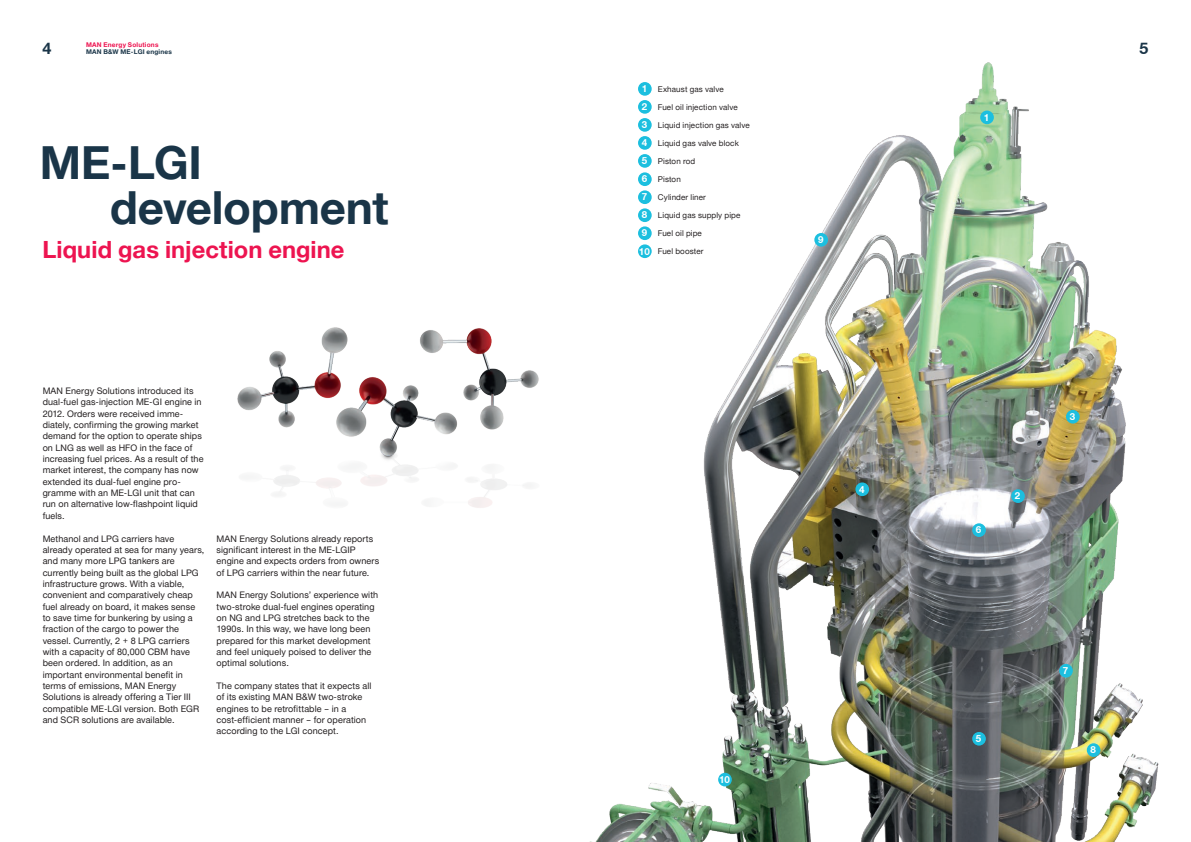
<style>
.page{position:relative;width:1191px;height:842px;background:#fff}
.page>*{position:absolute;margin:0;border:0;box-sizing:border-box;transform-origin:0 0}
.t1{font:700 45.6px/45.4px "Man Global";letter-spacing:-.005em;color:#1a3548}
.t2{font:700 23.7px "Man Global";letter-spacing:.005em;color:#ed1450}
.t3{font:700 16px "Man Global";color:#1a3548}
.t4{font:700 9.8px "Man Global";color:#fff}
.t5{font:9px/11.3px "Man Global";letter-spacing:.01em;color:#231f20}
.t6{font:8px "Man Global";letter-spacing:.015em;color:#231f20}
.t7{font:700 6.5px "Man Global";letter-spacing:.03em;color:#1a3548}
.t8{font:700 6.5px "Man Global";letter-spacing:.03em;color:#ed1450}
</style>
<div class="page">
<img style="left:237px;top:327px;width:302px;height:120px">
<img style="left:244px;top:447px;width:288px;height:61px">
<img style="left:590px;top:62px;width:569px;height:780px">
<div style="left:980px;top:111px;width:14px;height:13px;background:#1cbfdf;border-radius:50%"></div>
<div style="left:814px;top:233px;width:14px;height:14px;background:#1cbfdf;border-radius:50%"></div>
<div style="left:1011px;top:489px;width:13px;height:14px;background:#1cbfdf;border-radius:50%"></div>
<div style="left:855px;top:482px;width:14px;height:14px;background:#1cbfdf;border-radius:50%"></div>
<div style="left:718px;top:773px;width:14px;height:13px;background:#1cbfdf;border-radius:50%"></div>
<div style="left:972px;top:732px;width:14px;height:14px;background:#1cbfdf;border-radius:50%"></div>
<div style="left:1086px;top:743px;width:14px;height:14px;background:#1cbfdf;border-radius:50%"></div>
<div style="left:1059px;top:664px;width:13px;height:13px;background:#1cbfdf;border-radius:50%"></div>
<div style="left:972px;top:523px;width:14px;height:14px;background:#1cbfdf;border-radius:50%"></div>
<div style="left:1066px;top:410px;width:13px;height:14px;background:#1cbfdf;border-radius:50%"></div>
<div style="left:638px;top:82px;width:13px;height:14px;background:#1cbfdf;border-radius:50%"></div>
<div style="left:638px;top:172px;width:13px;height:14px;background:#1cbfdf;border-radius:50%"></div>
<div style="left:638px;top:100px;width:13px;height:14px;background:#1cbfdf;border-radius:50%"></div>
<div style="left:638px;top:190px;width:13px;height:14px;background:#1cbfdf;border-radius:50%"></div>
<div style="left:638px;top:136px;width:13px;height:14px;background:#1cbfdf;border-radius:50%"></div>
<div style="left:638px;top:226px;width:13px;height:14px;background:#1cbfdf;border-radius:50%"></div>
<div style="left:638px;top:154px;width:13px;height:14px;background:#1cbfdf;border-radius:50%"></div>
<div style="left:638px;top:244px;width:13px;height:14px;background:#1cbfdf;border-radius:50%"></div>
<div style="left:638px;top:118px;width:13px;height:14px;background:#1cbfdf;border-radius:50%"></div>
<div style="left:638px;top:208px;width:13px;height:14px;background:#1cbfdf;border-radius:50%"></div>
<p class="t8" style="left:86px;top:41px;width:74px">MAN Energy Solutions</p>
<h3 class="t3" style="left:43px;top:39px;width:10px">4</h3>
<p class="t7" style="left:86px;top:48px;width:87px">MAN B&amp;W ME-LGI engines</p>
<h3 class="t3" style="left:1139px;top:39px;width:10px">5</h3>
<h1 class="t1" style="left:110px;top:140px;width:280px;text-indent:-70px">ME-LGI development</h1>
<h2 class="t2" style="left:43px;top:236px;width:303px">Liquid gas injection engine</h2>
<p class="t5" style="left:43px;top:385px;width:162px">MAN Energy Solutions introduced its dual-fuel gas-injection ME-GI engine in 2012. Orders were received imme&shy;diately, confirming the growing market demand for the option to operate ships on LNG as well as HFO in the face of increasing fuel prices. As a result of the market interest, the company has now extended its dual-fuel engine pro&shy;gramme with an ME-LGI unit that can run on alternative low-flashpoint liquid fuels.</p>
<p class="t5" style="left:43px;top:533px;width:163px">Methanol and LPG carriers have already operated at sea for many years, and many more LPG tankers are currently being built as the global LPG infrastructure grows. With a viable, convenient and comparatively cheap fuel already on board, it makes sense to save time for bunkering by using a fraction of the cargo to power the vessel. Currently, 2 + 8 LPG carriers with a capacity of 80,000 CBM have been ordered. In addition, as an important environmental benefit in terms of emissions, MAN Energy Solutions is already offering a Tier III compatible ME-LGI version. Both EGR and SCR solutions are available.</p>
<p class="t5" style="left:217px;top:533px;width:164px">MAN Energy Solutions already reports significant interest in the ME-LGIP engine and expects orders from owners of LPG carriers within the near future.</p>
<p class="t5" style="left:217px;top:589px;width:163px">MAN Energy Solutions’ experience with two-stroke dual-fuel engines operating on NG and LPG stretches back to the 1990s. In this way, we have long been prepared for this market development and feel uniquely poised to deliver the optimal solutions.</p>
<p class="t5" style="left:217px;top:680px;width:156px">The company states that it expects all of its existing MAN B&amp;W two-stroke engines to be retrofittable – in a cost-efficient manner – for operation according to the LGI concept.</p>
<p class="t4" style="left:641px;top:83px;width:7px">1</p>
<p class="t4" style="left:641px;top:101px;width:7px">2</p>
<p class="t4" style="left:641px;top:119px;width:7px">3</p>
<p class="t4" style="left:641px;top:137px;width:7px">4</p>
<p class="t4" style="left:641px;top:155px;width:7px">5</p>
<p class="t4" style="left:641px;top:173px;width:7px">6</p>
<p class="t4" style="left:641px;top:191px;width:7px">7</p>
<p class="t4" style="left:641px;top:209px;width:7px">8</p>
<p class="t4" style="left:641px;top:227px;width:7px">9</p>
<p class="t4" style="left:639px;top:245px;width:13px">10</p>
<p class="t6" style="left:658px;top:85px;width:67px">Exhaust gas valve</p>
<p class="t6" style="left:658px;top:103px;width:81px">Fuel oil injection valve</p>
<p class="t6" style="left:658px;top:121px;width:93px">Liquid injection gas valve</p>
<p class="t6" style="left:658px;top:139px;width:82px">Liquid gas valve block</p>
<p class="t6" style="left:658px;top:157px;width:39px">Piston rod</p>
<p class="t6" style="left:658px;top:175px;width:24px">Piston</p>
<p class="t6" style="left:658px;top:193px;width:50px">Cylinder liner</p>
<p class="t6" style="left:658px;top:211px;width:84px">Liquid gas supply pipe</p>
<p class="t6" style="left:658px;top:229px;width:46px">Fuel oil pipe</p>
<p class="t6" style="left:658px;top:247px;width:47px">Fuel booster</p>
<p class="t4" style="left:818px;top:234px;width:7px">9</p>
<p class="t4" style="left:859px;top:483px;width:7px">4</p>
<p class="t4" style="left:719px;top:774px;width:13px">10</p>
<p class="t4" style="left:984px;top:112px;width:7px">1</p>
<p class="t4" style="left:976px;top:524px;width:7px">6</p>
<p class="t4" style="left:1014px;top:490px;width:7px">2</p>
<p class="t4" style="left:1069px;top:411px;width:7px">3</p>
<p class="t4" style="left:976px;top:733px;width:7px">5</p>
<p class="t4" style="left:1062px;top:665px;width:7px">7</p>
<p class="t4" style="left:1090px;top:744px;width:7px">8</p>
</div>
